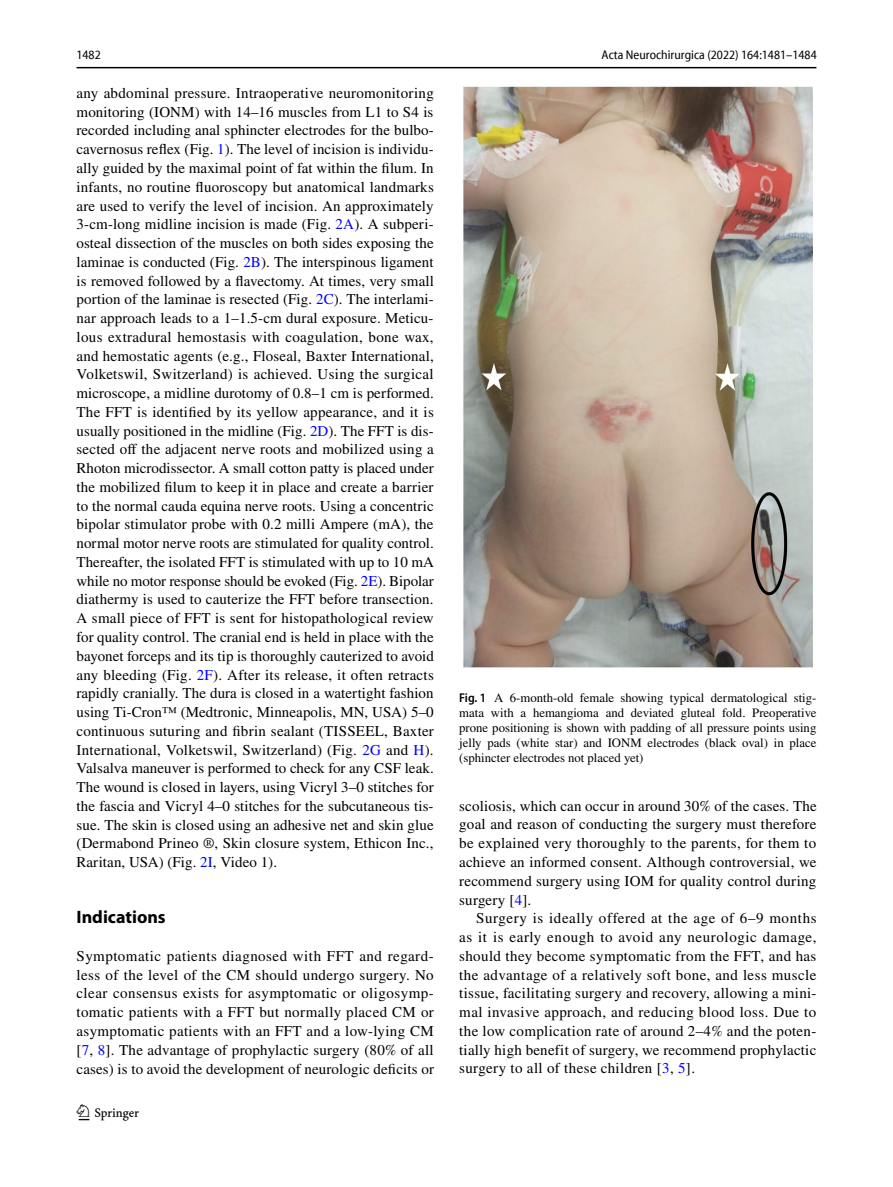
<style>
.page{position:relative;width:893px;height:1187px;background:#fff}
.page>*{position:absolute;margin:0;border:0;box-sizing:border-box;transform-origin:0 0}
.t1{font:22.5px "Springnew Regular 2";color:#000}
.t2{font:700 18px "Myriad Pro";color:#000}
.t3{font:15px/18.8px "STIX";letter-spacing:.01em;color:#000;text-align:justify}
.t4{font:12.75px/15px "STIX";color:#000;text-align:justify}
.t5{font:semi-condensed 12.75px "Myriad Pro Unic";color:#000}
.s1{color:#00f}
.s2{font-family:"Myriad Pro";font-weight:600;font-stretch:semi-condensed}
</style>
<div class="page">
<hr style="left:77px;top:67px;width:739px;height:1px;background:#000">
<div style="left:459px;top:87px;width:357px;height:580px;background:linear-gradient(to bottom,#fff,#fff)"></div>
<img style="left:463px;top:87px;width:349px;height:580px">
<p class="t5" style="left:77px;top:50px;width:26px">1482</p>
<p class="t5" style="left:602px;top:50px;width:217px">Acta Neurochirurgica (2022) 164:1481–1484</p>
<p class="t3" style="left:77px;top:84px;width:359px">any abdominal pressure. Intraoperative neuromonitoring monitoring (IONM) with 14–16 muscles from L1 to S4 is recorded including anal sphincter electrodes for the bulbo&shy;cavernosus reflex (Fig. <span class="s1">1</span>). The level of incision is individu&shy;ally guided by the maximal point of fat within the filum. In infants, no routine fluoroscopy but anatomical landmarks are used to verify the level of incision. An approximately 3-cm-long midline incision is made (Fig. <span class="s1">2A</span>). A subperi&shy;osteal dissection of the muscles on both sides exposing the laminae is conducted (Fig. <span class="s1">2B</span>). The interspinous ligament is removed followed by a flavectomy. At times, very small portion of the laminae is resected (Fig. <span class="s1">2C</span>). The interlami&shy;nar approach leads to a 1–1.5-cm dural exposure. Meticu&shy;lous extradural hemostasis with coagulation, bone wax, and hemostatic agents (e.g., Floseal, Baxter International, Volketswil, Switzerland) is achieved. Using the surgical microscope, a midline durotomy of 0.8–1 cm is performed.<br>The FFT is identified by its yellow appearance, and it is usually positioned in the midline (Fig. <span class="s1">2D</span>). The FFT is dis&shy;sected off the adjacent nerve roots and mobilized using a Rhoton microdissector. A small cotton patty is placed under the mobilized filum to keep it in place and create a barrier to the normal cauda equina nerve roots. Using a concentric bipolar stimulator probe with 0.2 milli Ampere (mA), the normal motor nerve roots are stimulated for quality control.<br>Thereafter, the isolated FFT is stimulated with up to 10 mA while no motor response should be evoked (Fig. <span class="s1">2E</span>). Bipolar diathermy is used to cauterize the FFT before transection.<br>A small piece of FFT is sent for histopathological review for quality control. The cranial end is held in place with the bayonet forceps and its tip is thoroughly cauterized to avoid any bleeding (Fig. <span class="s1">2F</span>). After its release, it often retracts rapidly cranially. The dura is closed in a watertight fashion using Ti-Cron™ (Medtronic, Minneapolis, MN, USA) 5–0 continuous suturing and fibrin sealant (TISSEEL, Baxter International, Volketswil, Switzerland) (Fig. <span class="s1">2G</span> and <span class="s1">H</span>).<br>Valsalva maneuver is performed to check for any CSF leak.<br>The wound is closed in layers, using Vicryl 3–0 stitches for the fascia and Vicryl 4–0 stitches for the subcutaneous tis&shy;sue. The skin is closed using an adhesive net and skin glue (Dermabond Prineo ®, Skin closure system, Ethicon Inc., Raritan, USA) (Fig. <span class="s1">2I</span>, Video 1).</p>
<p class="t2" style="left:77px;top:905px;width:91px">Indications</p>
<p class="t3" style="left:77px;top:947px;width:359px">Symptomatic patients diagnosed with FFT and regard&shy;less of the level of the CM should undergo surgery. No clear consensus exists for asymptomatic or oligosymp&shy;tomatic patients with a FFT but normally placed CM or asymptomatic patients with an FFT and a low-lying CM [<span class="s1">7</span>, <span class="s1">8</span>]. The advantage of prophylactic surgery (80% of all cases) is to avoid the development of neurologic deficits or</p>
<h1 class="t1" style="left:79px;top:1104px;width:62px">1 3</h1>
<p class="t4" style="left:459px;top:691px;width:359px"><span class="s2">Fig. 1</span> A 6-month-old female showing typical dermatological stig&shy;mata with a hemangioma and deviated gluteal fold. Preoperative prone positioning is shown with padding of all pressure points using jelly pads (white star) and IONM electrodes (black oval) in place (sphincter electrodes not placed yet)</p>
<p class="t3" style="left:459px;top:797px;width:359px">scoliosis, which can occur in around 30% of the cases. The goal and reason of conducting the surgery must therefore be explained very thoroughly to the parents, for them to achieve an informed consent. Although controversial, we recommend surgery using IOM for quality control during surgery [<span class="s1">4</span>].</p>
<p class="t3" style="left:459px;top:909px;width:359px;text-indent:17px">Surgery is ideally offered at the age of 6–9 months as it is early enough to avoid any neurologic damage, should they become symptomatic from the FFT, and has the advantage of a relatively soft bone, and less muscle tissue, facilitating surgery and recovery, allowing a mini&shy;mal invasive approach, and reducing blood loss. Due to the low complication rate of around 2–4% and the poten&shy;tially high benefit of surgery, we recommend prophylactic surgery to all of these children [<span class="s1">3</span>, <span class="s1">5</span>].</p>
</div>
